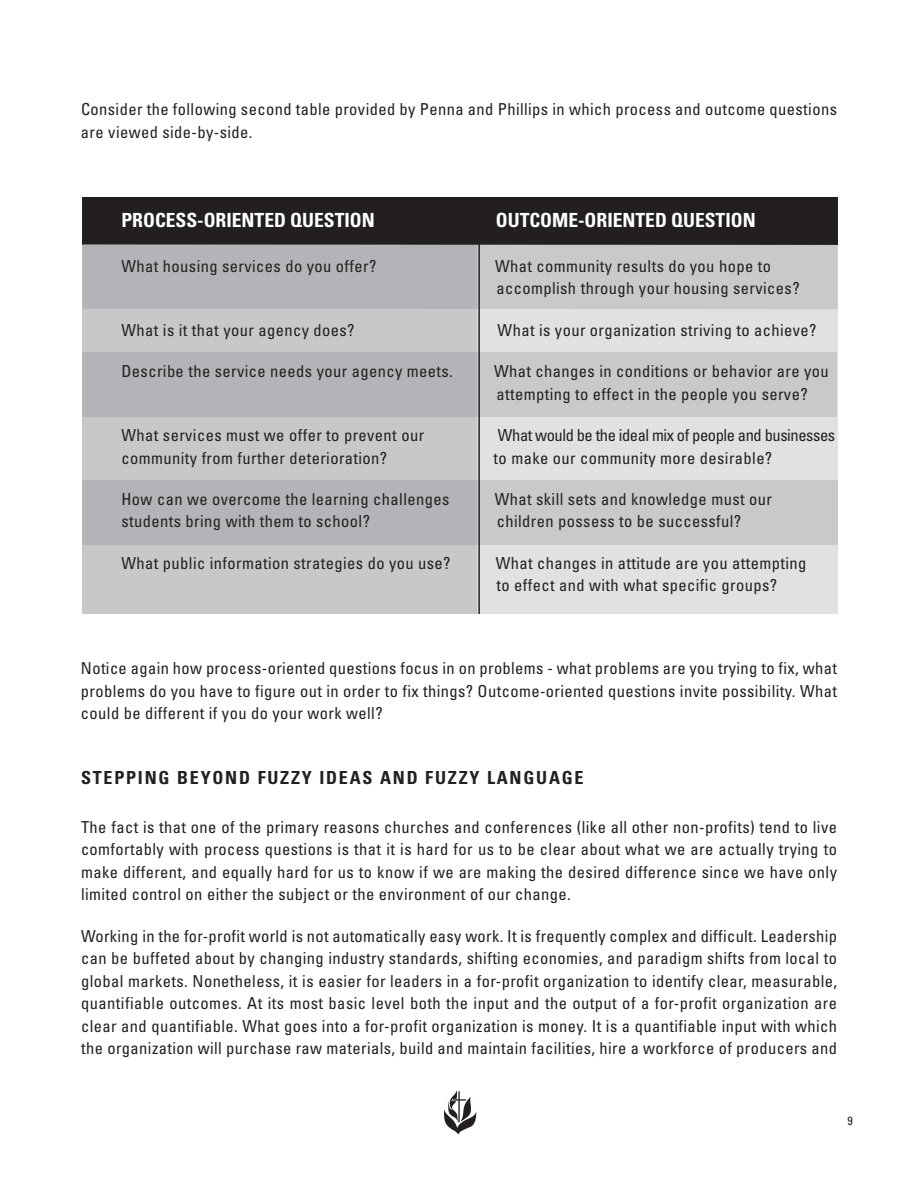
<style>
.page{position:relative;width:918px;height:1188px;background:#fff}
.page>*{position:absolute;margin:0;border:0;box-sizing:border-box;transform-origin:0 0}
.t1{font:700 condensed 19.5px "Univers";color:#fff}
.t2{font:700 condensed 18px "Univers";letter-spacing:.1em;color:#231f20}
.t3{font:condensed 16.5px/22.5px "Univers";letter-spacing:.025em;color:#231f20}
.t4{font:condensed 16.5px "Univers";letter-spacing:-.025em;color:#231f20}
.t5{font:condensed 12px "Univers";color:#231f20}
</style>
<div class="page">
<div style="left:82px;top:200px;width:756px;height:414px;background:#e0e1e3"></div>
<div style="left:82px;top:197px;width:395px;height:417px;background:#c7c8ca"></div>
<div style="left:82px;top:197px;width:756px;height:47px;background:#231f20"></div>
<div style="left:477px;top:245px;width:361px;height:64px;background:#c8c9cb"></div>
<div style="left:82px;top:244px;width:395px;height:65px;background:#b3b4b8"></div>
<div style="left:477px;top:353px;width:360px;height:64px;background:#c8c9cb"></div>
<div style="left:82px;top:353px;width:395px;height:64px;background:#b3b4b8"></div>
<div style="left:477px;top:481px;width:361px;height:64px;background:#c8c9cb"></div>
<div style="left:82px;top:481px;width:395px;height:64px;background:#b3b4b8"></div>
<hr style="left:478px;top:233px;width:2px;height:381px;background:#231f20">
<svg style="left:444px;top:1090px;width:32px;height:45px"></svg>
<p class="t3" style="left:81px;top:100px;width:758px">Consider the following second table provided by Penna and Phillips in which process and outcome questions are viewed side-by-side.</p>
<p class="t1" style="left:122px;top:213px;width:255px">PROCESS-ORIENTED QUESTION</p>
<p class="t1" style="left:496px;top:213px;width:261px">OUTCOME-ORIENTED QUESTION</p>
<p class="t3" style="left:122px;top:256px;width:256px">What housing services do you offer?</p>
<p class="t3" style="left:495px;top:256px;width:306px">What community results do you hope to accomplish through your housing services?</p>
<p class="t3" style="left:121px;top:320px;width:235px">What is it that your agency does?</p>
<p class="t3" style="left:498px;top:320px;width:321px">What is your organization striving to achieve?</p>
<p class="t3" style="left:121px;top:361px;width:333px">Describe the service needs your agency meets.</p>
<p class="t3" style="left:494px;top:361px;width:336px">What changes in conditions or behavior are you attempting to effect in the people you serve?</p>
<p class="t3" style="left:121px;top:425px;width:304px">What services must we offer to prevent our</p>
<p class="t4" style="left:498px;top:429px;width:339px">What would be the ideal mix of people and businesses</p>
<p class="t3" style="left:121px;top:448px;width:267px">community from further deterioration?</p>
<p class="t3" style="left:494px;top:448px;width:280px">to make our community more desirable?</p>
<p class="t3" style="left:121px;top:489px;width:329px">How can we overcome the learning challenges</p>
<p class="t3" style="left:495px;top:489px;width:279px">What skill sets and knowledge must our</p>
<p class="t3" style="left:121px;top:512px;width:250px">students bring with them to school?</p>
<p class="t3" style="left:497px;top:512px;width:246px">children possess to be successful?</p>
<p class="t3" style="left:121px;top:553px;width:331px">What public information strategies do you use?</p>
<p class="t3" style="left:496px;top:553px;width:312px">What changes in attitude are you attempting to effect and with what specific groups?</p>
<p class="t3" style="left:81px;top:658px;width:758px;text-align:justify">Notice again how process-oriented questions focus in on problems - what problems are you trying to fix, what problems do you have to figure out in order to fix things? Outcome-oriented questions invite possibility. What could be different if you do your work well?</p>
<p class="t2" style="left:81px;top:771px;width:504px">STEPPING BEYOND FUZZY IDEAS AND FUZZY LANGUAGE</p>
<p class="t3" style="left:81px;top:817px;width:758px;text-align:justify">The fact is that one of the primary reasons churches and conferences (like all other non-profits) tend to live comfortably with process questions is that it is hard for us to be clear about what we are actually trying to make different, and equally hard for us to know if we are making the desired difference since we have only limited control on either the subject or the environment of our change.</p>
<p class="t3" style="left:81px;top:926px;width:758px;text-align:justify">Working in the for-profit world is not automatically easy work. It is frequently complex and difficult. Leadership can be buffeted about by changing industry standards, shifting economies, and paradigm shifts from local to global markets. Nonetheless, it is easier for leaders in a for-profit organization to identify clear, measurable, quantifiable outcomes. At its most basic level both the input and the output of a for-profit organization are clear and quantifiable. What goes into a for-profit organization is money. It is a quantifiable input with which the organization will purchase raw materials, build and maintain facilities, hire a workforce of producers and</p>
<p class="t5" style="left:848px;top:1116px;width:7px">9</p>
</div>
